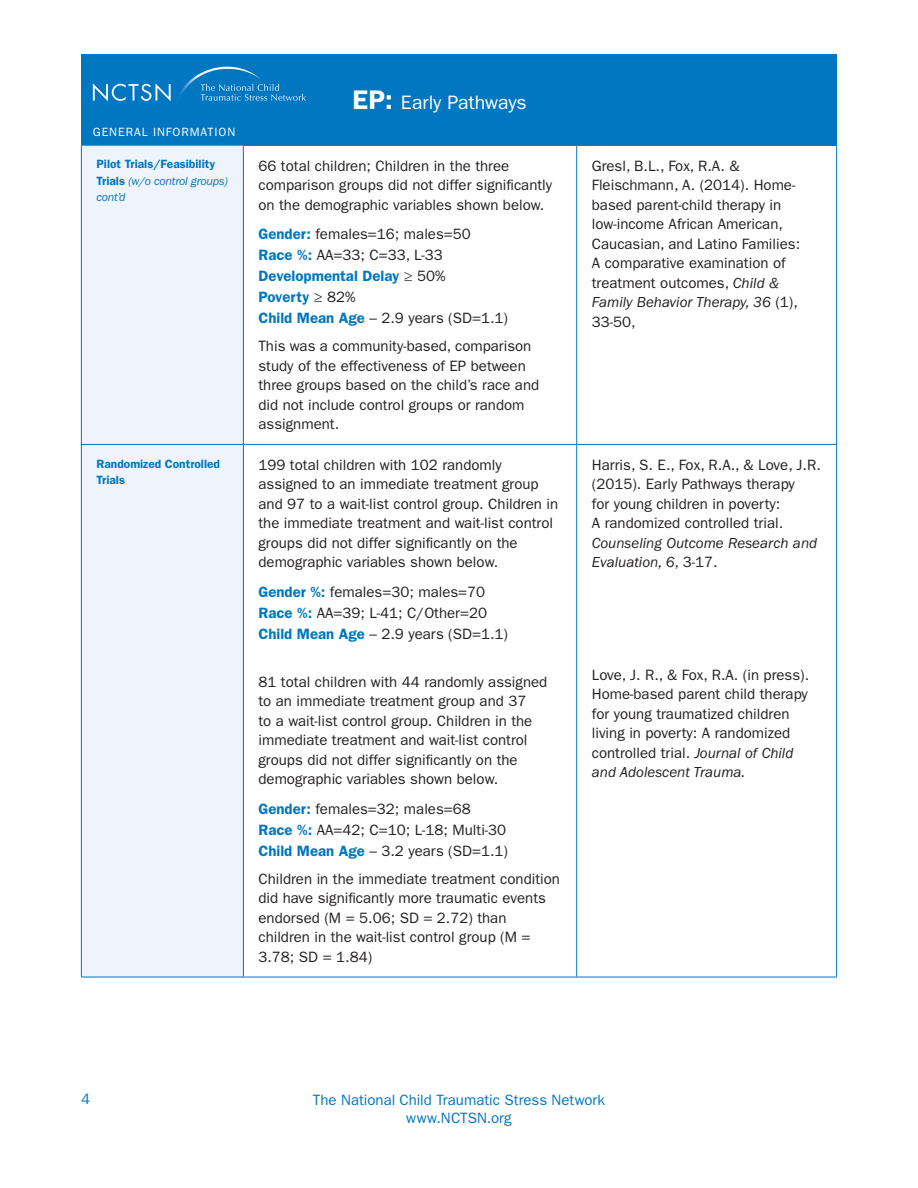
<style>
.page{position:relative;width:918px;height:1188px;background:#fff}
.page>*{position:absolute;margin:0;border:0;box-sizing:border-box;transform-origin:0 0}
.Header_Title{font:19.5px "ITC Franklin Gothic Std";letter-spacing:-.005em;color:#fff}
.Body_Paragraphs{font:15px/19.5px "ITC Franklin Gothic Std";color:#231f20}
.t1{font:15px/18px "ITC Franklin Gothic Std";color:#0077c0;text-align:center}
.Body_Paragraphs-2{font:600 12px/16.5px "ITC Franklin Gothic Std";color:#0077c0}
.t2{font:12px "ITC Franklin Gothic Std";letter-spacing:.075em;color:#fff}
.s1{font-weight:600;font-size:27px}
.s2{font-weight:400;font-style:italic}
.s3{font-weight:600;color:#0077c0}
.s4{font-style:italic}
</style>
<div class="page">
<div style="left:81px;top:54px;width:756px;height:92px;background:#0077c0"></div>
<svg style="left:93px;top:66px;width:213px;height:36px"></svg>
<div style="left:82px;top:146px;width:161px;height:831px;background:#eff4fa"></div>
<hr style="left:81px;top:146px;width:1px;height:298px;background:#0077c0">
<hr style="left:243px;top:146px;width:1px;height:298px;background:#0077c0">
<hr style="left:576px;top:146px;width:1px;height:298px;background:#0077c0">
<hr style="left:836px;top:146px;width:1px;height:298px;background:#0077c0">
<hr style="left:81px;top:444px;width:162px;height:1px;background:#0077c0">
<hr style="left:81px;top:445px;width:1px;height:532px;background:#0077c0">
<hr style="left:243px;top:444px;width:334px;height:1px;background:#0077c0">
<hr style="left:243px;top:445px;width:1px;height:532px;background:#0077c0">
<hr style="left:577px;top:444px;width:260px;height:1px;background:#0077c0">
<hr style="left:576px;top:445px;width:1px;height:532px;background:#0077c0">
<hr style="left:836px;top:445px;width:1px;height:532px;background:#0077c0">
<hr style="left:81px;top:977px;width:162px;height:1px;background:#0077c0">
<hr style="left:243px;top:977px;width:334px;height:1px;background:#0077c0">
<hr style="left:577px;top:977px;width:260px;height:1px;background:#0077c0">
<p class="t2" style="left:93px;top:125px;width:144px">GENERAL INFORMATION</p>
<p class="Header_Title" style="left:352px;top:91px;width:176px"><span class="s1">EP:</span> Early Pathways</p>
<p class="Body_Paragraphs-2" style="left:96px;top:156px;width:133px">Pilot Trials/Feasibility<br>Trials <span class="s2">(w/o control groups) cont’d</span></p>
<p class="Body_Paragraphs" style="left:258px;top:156px;width:295px">66 total children; Children in the three comparison groups did not differ significantly on the demographic variables shown below.</p>
<p class="Body_Paragraphs" style="left:258px;top:224px;width:251px;line-height:21px"><span class="s3">Gender:</span> females=16; males=50<br><span class="s3">Race %:</span> AA=33; C=33, L-33<br><span class="s3">Developmental Delay</span> ≥ 50%<br><span class="s3">Poverty</span> ≥ 82%<br><span class="s3">Child Mean Age</span> – 2.9 years (SD=1.1)</p>
<p class="Body_Paragraphs" style="left:258px;top:337px;width:282px">This was a community-based, comparison study of the effectiveness of EP between three groups based on the child’s race and did not include control groups or random assignment.</p>
<p class="Body_Paragraphs-2" style="left:96px;top:455px;width:125px">Randomized Controlled<br>Trials</p>
<p class="Body_Paragraphs" style="left:258px;top:455px;width:301px">199 total children with 102 randomly assigned to an immediate treatment group and 97 to a wait-list control group. Children in the immediate treatment and wait-list control groups did not differ significantly on the demographic variables shown below.</p>
<p class="Body_Paragraphs" style="left:258px;top:582px;width:251px;line-height:21px"><span class="s3">Gender %:</span> females=30; males=70<br><span class="s3">Race %:</span> AA=39; L-41; C/Other=20<br><span class="s3">Child Mean Age</span> – 2.9 years (SD=1.1)</p>
<p class="Body_Paragraphs" style="left:258px;top:672px;width:290px">81 total children with 44 randomly assigned to an immediate treatment group and 37<br>to a wait-list control group. Children in the immediate treatment and wait-list control groups did not differ significantly on the demographic variables shown below.</p>
<p class="Body_Paragraphs" style="left:258px;top:798px;width:251px;line-height:21px"><span class="s3">Gender:</span> females=32; males=68<br><span class="s3">Race %:</span> AA=42; C=10; L-18; Multi-30<br><span class="s3">Child Mean Age</span> – 3.2 years (SD=1.1)</p>
<p class="Body_Paragraphs" style="left:258px;top:869px;width:303px">Children in the immediate treatment condition did have significantly more traumatic events endorsed (M = 5.06; SD = 2.72) than children in the wait-list control group (M = 3.78; SD = 1.84)</p>
<p class="Body_Paragraphs" style="left:592px;top:156px;width:210px">Gresl, B.L., Fox, R.A. &amp;<br>Fleischmann, A. (2014). Home&shy;based parent-child therapy in low-income African American,<br>Caucasian, and Latino Families:<br>A comparative examination of treatment outcomes, <span class="s4">Child &amp;<br>Family Behavior Therapy, 36</span> (1),<br>33-50,</p>
<p class="Body_Paragraphs" style="left:592px;top:455px;width:231px">Harris, S. E., Fox, R.A., &amp; Love, J.R. (2015). Early Pathways therapy<br>for young children in poverty:<br>A randomized controlled trial.<br><span class="s4">Counseling Outcome Research and<br>Evaluation, 6</span>, 3-17.</p>
<p class="Body_Paragraphs" style="left:592px;top:665px;width:219px">Love, J. R., &amp; Fox, R.A. (in press).<br>Home-based parent child therapy for young traumatized children living in poverty: A randomized controlled trial. <span class="s4">Journal of Child and Adolescent Trauma.</span></p>
<p class="t1" style="left:81px;top:1090px;width:10px">4</p>
<p class="t1" style="left:313px;top:1091px;width:294px">The National Child Traumatic Stress Network www.NCTSN.org</p>
</div>
